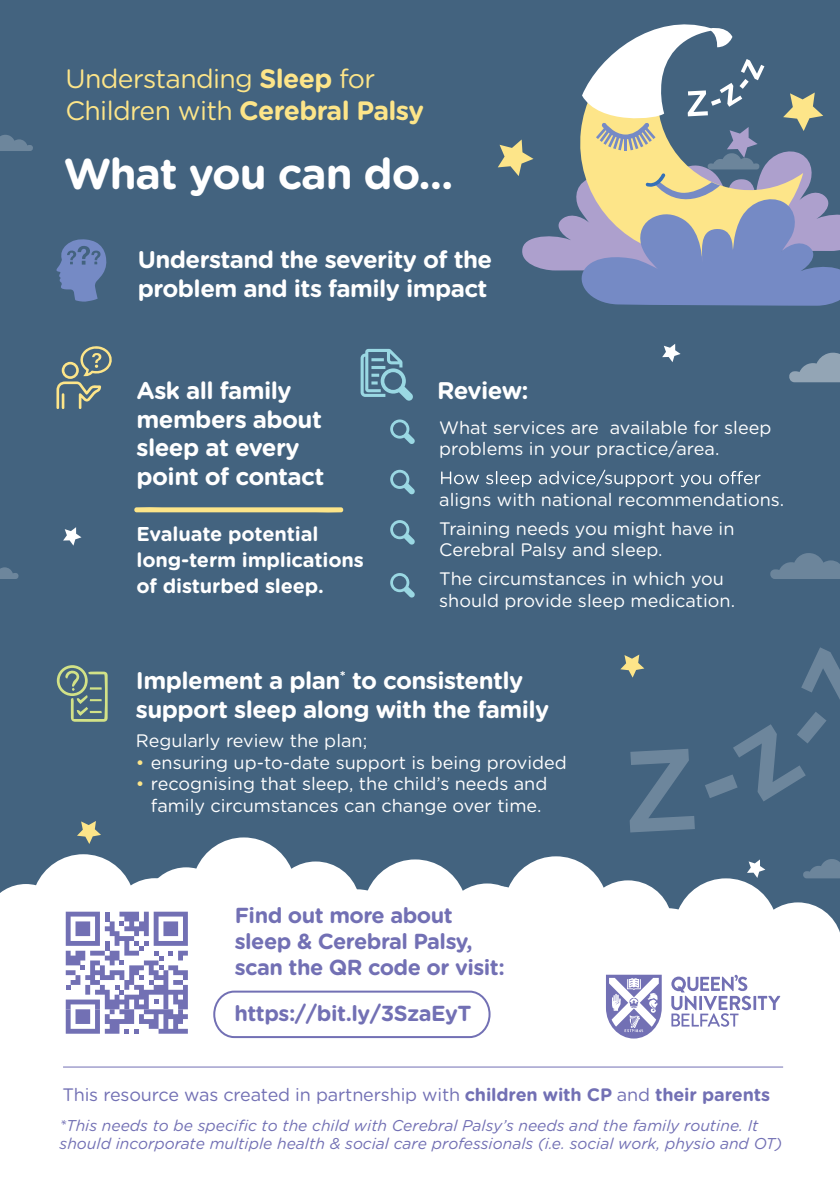
<style>
.page{position:relative;width:840px;height:1191px;background:#fff}
.page>*{position:absolute;margin:0;border:0;box-sizing:border-box;transform-origin:0 0}
.t1{font:700 43.2px "Gotham Rounded";letter-spacing:-.025em;color:#fff}
.t2{font:26.6px/32px "Gotham Rounded";letter-spacing:-.025em;color:#fde589}
.t3{font:700 24px/28.8px "Gotham Rounded";letter-spacing:-.025em;color:#fff}
.t4{font:700 21.8px/26px "Gotham Rounded";letter-spacing:-.025em;color:#7270b4}
.t5{font:700 20px/26px "Gotham Rounded";letter-spacing:-.01em;color:#fff}
.t6{font:18px/21.6px "Gotham Rounded";color:#fff}
.t7{font:18px "Gotham Rounded";letter-spacing:-.01em;color:#7270b4}
.t8{font:italic 15.6px/18.8px "Gotham Rounded";color:#7270b4}
.s1{font-weight:700}
.s2{color:#fde589}
</style>
<div class="page">
<div style="left:0;top:0;width:839px;height:1191px;background:#43637f"></div>
<svg style="left:789px;top:353px;width:50px;height:29px"></svg>
<svg style="left:770px;top:553px;width:69px;height:26px"></svg>
<svg style="left:0;top:567px;width:19px;height:12px"></svg>
<svg style="left:0;top:135px;width:33px;height:16px"></svg>
<div style="left:0;top:1039px;width:839px;height:152px;background:#fff"></div>
<svg style="left:56px;top:239px;width:51px;height:63px"></svg>
<svg style="left:441px;top:469px;width:319px;height:18px"></svg>
<svg style="left:390px;top:419px;width:25px;height:25px"></svg>
<svg style="left:390px;top:470px;width:25px;height:24px"></svg>
<svg style="left:390px;top:520px;width:25px;height:25px"></svg>
<svg style="left:390px;top:573px;width:25px;height:25px"></svg>
<svg style="left:360px;top:349px;width:53px;height:52px"></svg>
<svg style="left:498px;top:24px;width:341px;height:282px"></svg>
<svg style="left:56px;top:346px;width:56px;height:63px"></svg>
<svg style="left:134px;top:507px;width:210px;height:6px"></svg>
<hr style="left:63px;top:1066px;width:719px;height:1px;background:#7270b4">
<svg style="left:63px;top:527px;width:18px;height:18px"></svg>
<svg style="left:662px;top:344px;width:18px;height:18px"></svg>
<svg style="left:0;top:647px;width:839px;height:392px"></svg>
<h2 class="t2" style="left:65px;top:61px;width:360px">Understanding <span class="s1">Sleep</span> for<br>Children with <span class="s1">Cerebral Palsy</span></h2>
<h1 class="t1" style="left:64px;top:142px;width:391px">What you can do...</h1>
<h3 class="t3" style="left:138px;top:244px;width:356px">Understand the severity of the problem and its family impact</h3>
<h3 class="t3" style="left:136px;top:375px;width:189px">Ask all family members about sleep at every point of contact</h3>
<p class="t5" style="left:136px;top:520px;width:229px">Evaluate potential long-term implications of disturbed sleep.</p>
<h3 class="t3" style="left:437px;top:375px;width:93px">Review:</h3>
<p class="t6" style="left:439px;top:415px;width:333px">What services are available for sleep problems in your practice/area.</p>
<p class="t6" style="left:439px;top:484px;width:346px;line-height:28.8px">aligns with national recommendations.<br>Training needs you might have in</p>
<p class="t6" style="left:439px;top:535px;width:286px;line-height:28.8px">Cerebral Palsy and sleep.<br>The circumstances in which you</p>
<p class="t6" style="left:439px;top:589px;width:297px">should provide sleep medication.</p>
<h3 class="t3" style="left:136px;top:665px;width:414px">Implement a plan<sup>*</sup> to consistently support sleep along with the family</h3>
<p class="t6" style="left:136px;top:729px;width:233px">Regularly review the plan;</p>
<p class="t6" style="left:136px;top:751px;width:432px"><span class="s2">•</span> ensuring up-to-date support is being provided</p>
<p class="t6" style="left:136px;top:772px;width:412px;text-align:center"><span class="s2">•</span> recognising that sleep, the child’s needs and family circumstances can change over time.</p>
<p class="t4" style="left:235px;top:901px;width:271px">Find out more about sleep &amp; Cerebral Palsy, scan the QR code or visit:</p>
<p class="t4" style="left:234px;top:999px;width:238px">https://bit.ly/3SzaEyT</p>
<p class="t7" style="left:62px;top:1082px;width:708px">This resource was created in partnership with <span class="s1">children with CP</span> and <span class="s1">their parents</span></p>
<p class="t8" style="left:60px;top:1115px;width:723px">*This needs to be specific to the child with Cerebral Palsy’s needs and the family routine. It should incorporate multiple health &amp; social care professionals (i.e. social work, physio and OT)</p>
</div>
